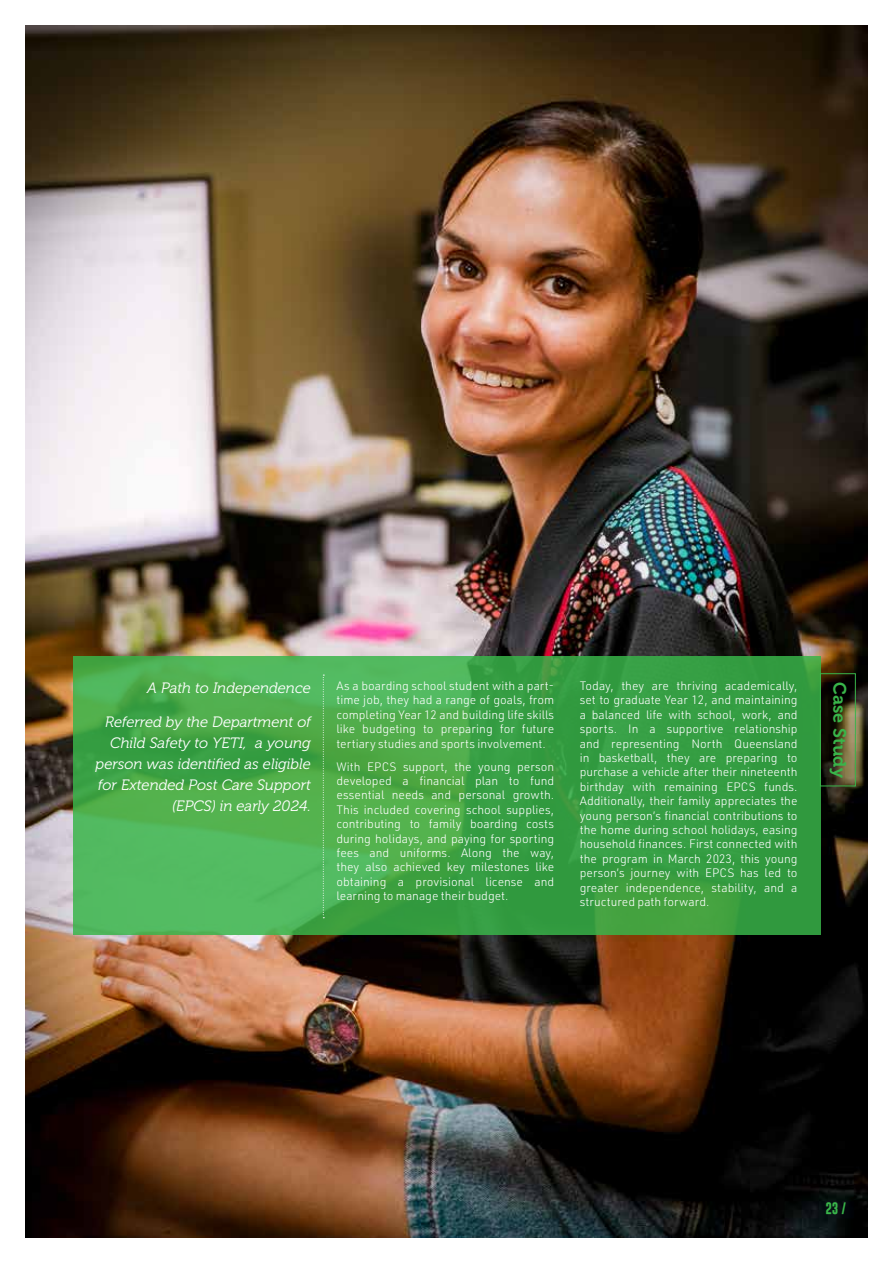
<style>
.page{position:relative;width:893px;height:1263px;background:#fff}
.page>*{position:absolute;margin:0;border:0;box-sizing:border-box;transform-origin:0 0}
.t1{font:18px "Museo 700";color:#39b54a}
.t2{font:italic 15px/21px "Museo 300";color:#fff;text-align:right}
.t3{font:300 12px/14.4px "URWDIN";color:#fff;text-align:justify}
.t4{font:700 12px "Gobold";color:#39b54a}
</style>
<div class="page">
<img style="left:26px;top:26px;width:841px;height:1211px">
<svg style="left:73px;top:656px;width:748px;height:279px"></svg>
<div style="left:820px;top:673px;width:36px;height:113px;border:1px solid #39b54a"></div>
<svg style="left:323px;top:675px;width:1px;height:243px"></svg>
<p class="t2" style="left:147px;top:677px;width:165px">A Path to Independence</p>
<p class="t2" style="left:96px;top:711px;width:217px">Referred by the Department of<br>Child Safety to YETI, a young person was identified as eligible for Extended Post Care Support (EPCS) in early 2024.</p>
<p class="t3" style="left:336px;top:678px;width:219px">As a boarding school student with a part&shy;time job, they had a range of goals, from completing Year 12 and building life skills like budgeting to preparing for future tertiary studies and sports involvement.</p>
<p class="t3" style="left:336px;top:759px;width:219px">With EPCS support, the young person developed a financial plan to fund essential needs and personal growth.<br>This included covering school supplies, contributing to family boarding costs during holidays, and paying for sporting fees and uniforms. Along the way, they also achieved key milestones like obtaining a provisional license and learning to manage their budget.</p>
<p class="t3" style="left:580px;top:678px;width:219px">Today, they are thriving academically, set to graduate Year 12, and maintaining a balanced life with school, work, and sports. In a supportive relationship and representing North Queensland in basketball, they are preparing to purchase a vehicle after their nineteenth birthday with remaining EPCS funds.<br>Additionally, their family appreciates the young person’s financial contributions to the home during school holidays, easing household finances. First connected with the program in March 2023, this young person’s journey with EPCS has led to greater independence, stability, and a structured path forward.</p>
<h1 class="t1" style="left:850px;top:682px;width:97px;rotate:90deg">Case Study</h1>
<p class="t4" style="left:825px;top:1201px;width:22px">23 /</p>
</div>
